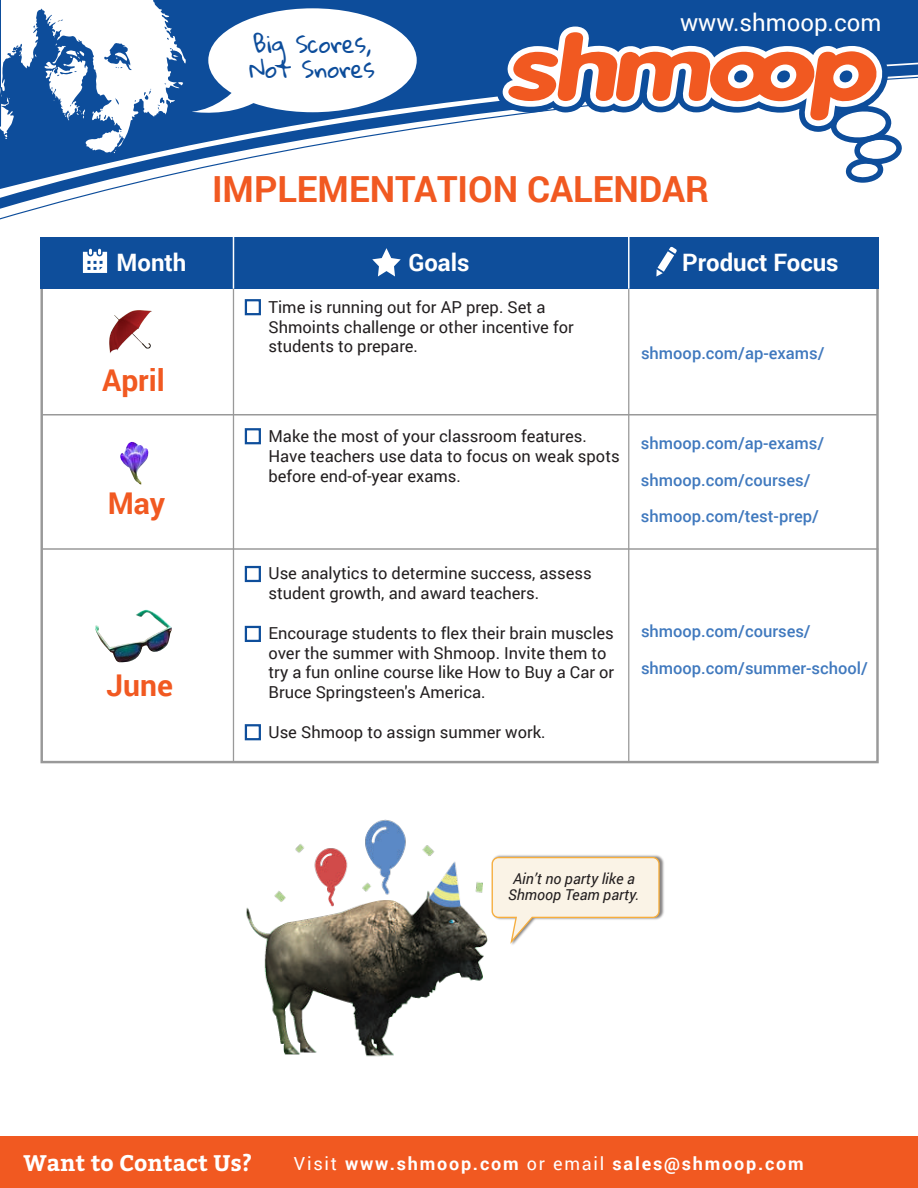
<style>
.page{position:relative;width:918px;height:1188px;background:#fff}
.page>*{position:absolute;margin:0;border:0;box-sizing:border-box;transform-origin:0 0}
.t1{font:700 36px "Roboto";color:#f15921}
.t2{font:700 30px "Roboto";color:#f15921}
.t3{font:700 24px "Roboto";color:#fff}
.t4{font:24px "Roboto";color:#fff}
.t5{font:700 22.5px "Bitter";color:#fff}
.t6{font:21px/25.2px "Gloria Hallelujah";letter-spacing:-.005em;color:#0d4d9b}
.t7{font:700 18px "Roboto";letter-spacing:.1em;color:#fff}
.t8{font:16.5px/19.8px "Roboto";color:#231f20}
.t9{font:500 16.5px "Roboto";color:#4079be}
.t10{font:italic 15px/16.5px "Roboto";color:#231f20;text-align:center}
.s1{font-weight:400}
</style>
<div class="page">
<div style="left:0;top:1137px;width:918px;height:51px;background:#f15921"></div>
<div style="left:186px;top:0;width:732px;height:58px;background:#0d4d9b"></div>
<svg style="left:0;top:0;width:186px;height:58px"></svg>
<svg style="left:0;top:58px;width:918px;height:18px"></svg>
<svg style="left:0;top:76px;width:918px;height:144px"></svg>
<div style="left:496px;top:21px;width:396px;height:111px;background:#0d4d9b"></div>
<svg style="left:502px;top:27px;width:401px;height:156px"></svg>
<div style="left:208px;top:8px;width:209px;height:104px;background:#fff;border-radius:50%"></div>
<svg style="left:192px;top:91px;width:65px;height:27px"></svg>
<img style="left:120px;top:442px;width:29px;height:43px">
<img style="left:95px;top:610px;width:77px;height:52px">
<img style="left:246px;top:819px;width:242px;height:238px">
<img style="left:497px;top:855px;width:167px;height:63px">
<svg style="left:491px;top:856px;width:169px;height:89px"></svg>
<hr style="left:42px;top:414px;width:835px;height:2px;background:#999">
<hr style="left:43px;top:548px;width:835px;height:2px;background:#999">
<hr style="left:233px;top:247px;width:1px;height:515px;background:#999">
<hr style="left:628px;top:254px;width:1px;height:508px;background:#999">
<div style="left:41px;top:237px;width:838px;height:52px;background:#0e4e9b"></div>
<hr style="left:233px;top:236px;width:1px;height:53px;background:#fff">
<hr style="left:628px;top:236px;width:2px;height:53px;background:#fff">
<svg style="left:83px;top:249px;width:24px;height:24px"></svg>
<svg style="left:372px;top:248px;width:29px;height:29px"></svg>
<svg style="left:656px;top:247px;width:21px;height:30px"></svg>
<img style="left:109px;top:310px;width:43px;height:44px">
<div style="left:245px;top:299px;width:16px;height:16px;border:2px solid #0e4e9b"></div>
<div style="left:245px;top:428px;width:16px;height:16px;border:2px solid #0e4e9b"></div>
<div style="left:245px;top:566px;width:16px;height:16px;border:2px solid #0e4e9b"></div>
<div style="left:245px;top:626px;width:16px;height:16px;border:2px solid #0e4e9b"></div>
<div style="left:245px;top:724px;width:16px;height:16px;border:2px solid #0e4e9b"></div>
<p class="t6" style="left:249px;top:33px;width:127px">Big Scores,<br>Not Snores</p>
<h3 class="t4" style="left:680px;top:6px;width:203px">www.shmoop.com</h3>
<h1 class="t1" style="left:212px;top:164px;width:498px">IMPLEMENTATION CALENDAR</h1>
<h3 class="t3" style="left:117px;top:245px;width:71px">Month</h3>
<h3 class="t3" style="left:408px;top:245px;width:63px">Goals</h3>
<h3 class="t3" style="left:682px;top:245px;width:158px">Product Focus</h3>
<p class="t8" style="left:268px;top:296px;width:307px">Time is running out for AP prep. Set a<br>Shmoints challenge or other incentive for students to prepare.</p>
<p class="t9" style="left:641px;top:341px;width:185px">shmoop.com/ap-exams/</p>
<h2 class="t2" style="left:102px;top:359px;width:64px">April</h2>
<h2 class="t2" style="left:108px;top:483px;width:59px">May</h2>
<h2 class="t2" style="left:106px;top:664px;width:68px">June</h2>
<p class="t8" style="left:268px;top:426px;width:353px">Make the most of your classroom features.<br>Have teachers use data to focus on weak spots before end-of-year exams.</p>
<p class="t8" style="left:268px;top:563px;width:325px">Use analytics to determine success, assess student growth, and award teachers.</p>
<p class="t8" style="left:268px;top:622px;width:347px">Encourage students to flex their brain muscles over the summer with Shmoop. Invite them to try a fun online course like How to Buy a Car or Bruce Springsteen's America.</p>
<p class="t8" style="left:268px;top:721px;width:279px">Use Shmoop to assign summer work.</p>
<p class="t9" style="left:641px;top:431px;width:185px">shmoop.com/ap-exams/</p>
<p class="t9" style="left:641px;top:468px;width:171px">shmoop.com/courses/</p>
<p class="t9" style="left:641px;top:505px;width:180px">shmoop.com/test-prep/</p>
<p class="t9" style="left:641px;top:620px;width:171px">shmoop.com/courses/</p>
<p class="t9" style="left:641px;top:656px;width:228px">shmoop.com/summer-school/</p>
<p class="t10" style="left:508px;top:869px;width:133px">Ain’t no party like a<br>Shmoop Team party.</p>
<h3 class="t5" style="left:23px;top:1145px;width:230px">Want to Contact Us?</h3>
<p class="t7" style="left:294px;top:1151px;width:512px"><span class="s1">Visit</span> www.shmoop.com <span class="s1">or email</span> sales@shmoop.com</p>
</div>
